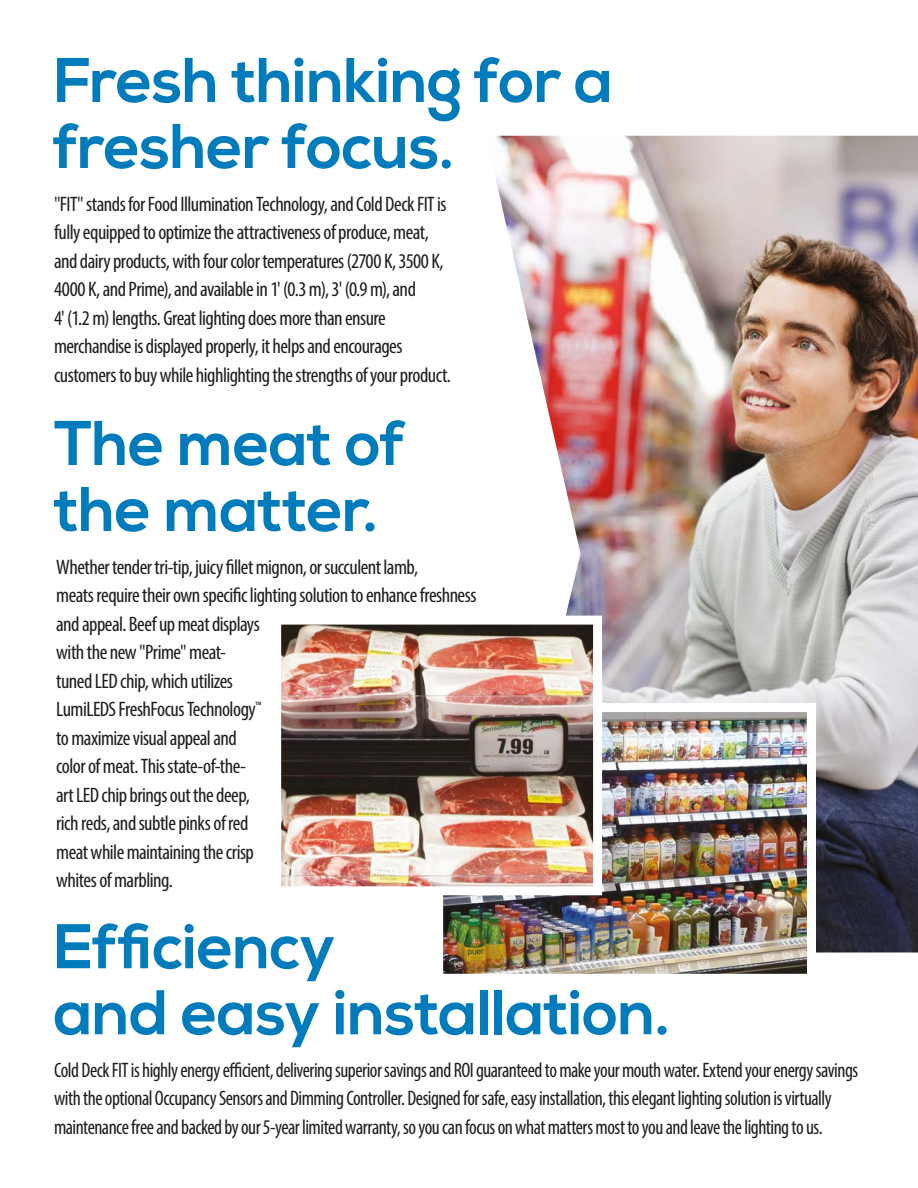
<style>
.page{position:relative;width:918px;height:1188px;background:#fff}
.page>*{position:absolute;margin:0;border:0;box-sizing:border-box;transform-origin:0 0}
.t1{font:700 63px/66px "Nexa";letter-spacing:-.01em;color:#007bbb}
.t2{font:condensed 21px/28.5px "Myriad Pro";letter-spacing:-.025em;color:#1d1d1b}
.t3{font:condensed 21px/28.5px "Myriad Pro";letter-spacing:-.025em;color:#1d1d1b;scale:.95 1}
</style>
<div class="page">
<img style="left:496px;top:136px;width:422px;height:816px">
<img style="left:443px;top:699px;width:377px;height:275px">
<img style="left:281px;top:611px;width:326px;height:289px">
<h1 class="t1" style="left:54px;top:50px;width:560px">Fresh thinking for a fresher focus.</h1>
<p class="t2" style="left:54px;top:189px;width:398px">"FIT" stands for Food Illumination Technology, and Cold Deck FIT is fully equipped to optimize the attractiveness of produce, meat, and dairy products, with four color temperatures (2700 K, 3500 K, 4000 K, and Prime), and available in 1' (0.3 m), 3' (0.9 m), and<br>4' (1.2 m) lengths. Great lighting does more than ensure merchandise is displayed properly, it helps and encourages customers to buy while highlighting the strengths of your product.</p>
<h1 class="t1" style="left:54px;top:413px;width:354px">The meat of the matter.</h1>
<p class="t2" style="left:56px;top:552px;width:422px">Whether tender tri-tip, juicy fillet mignon, or succulent lamb,<br>meats require their own specific lighting solution to enhance freshness and appeal. Beef up meat displays<br>with the new "Prime" meat-<br>tuned LED chip, which utilizes<br>LumiLEDS FreshFocus Technology<sup>™<br></sup>to maximize visual appeal and<br>color of meat. This state-of-the-<br>art LED chip brings out the deep,<br>rich reds, and subtle pinks of red<br>meat while maintaining the crisp<br>whites of marbling.</p>
<h1 class="t1" style="left:54px;top:916px;width:618px">Efficiency<br>and easy installation.</h1>
<p class="t3" style="left:54px;top:1056px;width:848px">Cold Deck FIT is highly energy efficient, delivering superior savings and ROI guaranteed to make your mouth water. Extend your energy savings with the optional Occupancy Sensors and Dimming Controller. Designed for safe, easy installation, this elegant lighting solution is virtually maintenance free and backed by our 5-year limited warranty, so you can focus on what matters most to you and leave the lighting to us.</p>
</div>
